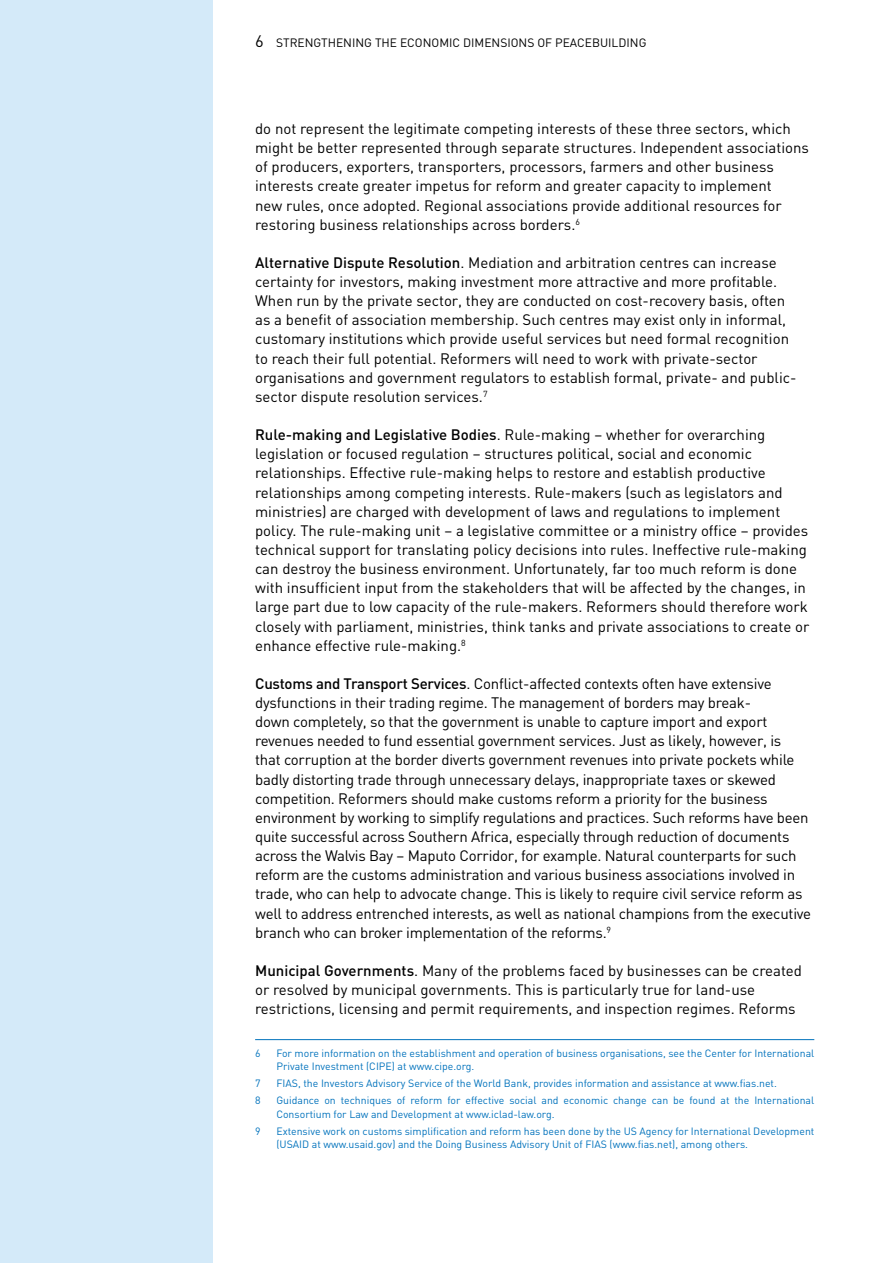
<style>
.page{position:relative;width:893px;height:1263px;background:#fff}
.page>*{position:absolute;margin:0;border:0;box-sizing:border-box;transform-origin:0 0}
.t1{font:15px/19.2px "DIN";color:#000}
.t2{font:12px "DIN";color:#000}
.t3{font:10.5px/13.5px "DIN";color:#0072bc}
.s1{font-size:16.5px}
.s2{font-weight:500}
</style>
<div class="page">
<div style="left:0;top:0;width:213px;height:1263px;background:#d4eaf9"></div>
<hr style="left:255px;top:1039px;width:559px;height:1px;background:#0072bc">
<p class="t2" style="left:255px;top:36px;width:393px"><span class="s1">6</span> STRENGTHENING THE ECONOMIC DIMENSIONS OF PEACEBUILDING</p>
<p class="t1" style="left:255px;top:119px;width:555px">do not represent the legitimate competing interests of these three sectors, which might be better represented through separate structures. Independent associations of producers, exporters, transporters, processors, farmers and other business interests create greater impetus for reform and greater capacity to implement<br>new rules, once adopted. Regional associations provide additional resources for restoring business relationships across borders.<sup>6</sup></p>
<p class="t1" style="left:255px;top:253px;width:543px"><span class="s2">Alternative Dispute Resolution</span>. Mediation and arbitration centres can increase certainty for investors, making investment more attractive and more profitable.<br>When run by the private sector, they are conducted on cost-recovery basis, often as a benefit of association membership. Such centres may exist only in informal, customary institutions which provide useful services but need formal recognition to reach their full potential. Reformers will need to work with private-sector organisations and government regulators to establish formal, private- and public&shy;sector dispute resolution services.<sup>7</sup></p>
<p class="t1" style="left:255px;top:425px;width:556px"><span class="s2">Rule-making and Legislative Bodies</span>. Rule-making – whether for overarching legislation or focused regulation – structures political, social and economic relationships. Effective rule-making helps to restore and establish productive relationships among competing interests. Rule-makers (such as legislators and ministries) are charged with development of laws and regulations to implement policy. The rule-making unit – a legislative committee or a ministry office – provides technical support for translating policy decisions into rules. Ineffective rule-making can destroy the business environment. Unfortunately, far too much reform is done with insufficient input from the stakeholders that will be affected by the changes, in large part due to low capacity of the rule-makers. Reformers should therefore work closely with parliament, ministries, think tanks and private associations to create or enhance effective rule-making.<sup>8</sup></p>
<p class="t1" style="left:255px;top:674px;width:558px"><span class="s2">Customs and Transport Services</span>. Conflict-affected contexts often have extensive dysfunctions in their trading regime. The management of borders may break-<br>down completely, so that the government is unable to capture import and export revenues needed to fund essential government services. Just as likely, however, is<br>that corruption at the border diverts government revenues into private pockets while badly distorting trade through unnecessary delays, inappropriate taxes or skewed competition. Reformers should make customs reform a priority for the business environment by working to simplify regulations and practices. Such reforms have been quite successful across Southern Africa, especially through reduction of documents across the Walvis Bay – Maputo Corridor, for example. Natural counterparts for such reform are the customs administration and various business associations involved in trade, who can help to advocate change. This is likely to require civil service reform as well to address entrenched interests, as well as national champions from the executive branch who can broker implementation of the reforms.<sup>9</sup></p>
<p class="t1" style="left:255px;top:961px;width:548px"><span class="s2">Municipal Governments</span>. Many of the problems faced by businesses can be created or resolved by municipal governments. This is particularly true for land-use restrictions, licensing and permit requirements, and inspection regimes. Reforms</p>
<p class="t3" style="left:255px;top:1046px;width:7px">6</p>
<p class="t3" style="left:276px;top:1046px;width:539px">For more information on the establishment and operation of business organisations, see the Center for International<br>Private Investment (CIPE) at www.cipe.org.</p>
<p class="t3" style="left:255px;top:1076px;width:7px">7</p>
<p class="t3" style="left:276px;top:1076px;width:502px">FIAS, the Investors Advisory Service of the World Bank, provides information and assistance at www.fias.net.</p>
<p class="t3" style="left:255px;top:1093px;width:7px">8</p>
<p class="t3" style="left:276px;top:1093px;width:539px">Guidance on techniques of reform for effective social and economic change can be found at the International<br>Consortium for Law and Development at www.iclad-law.org.</p>
<p class="t3" style="left:255px;top:1124px;width:7px">9</p>
<p class="t3" style="left:276px;top:1124px;width:539px">Extensive work on customs simplification and reform has been done by the US Agency for International Development (USAID at www.usaid.gov) and the Doing Business Advisory Unit of FIAS (www.fias.net), among others.</p>
</div>
